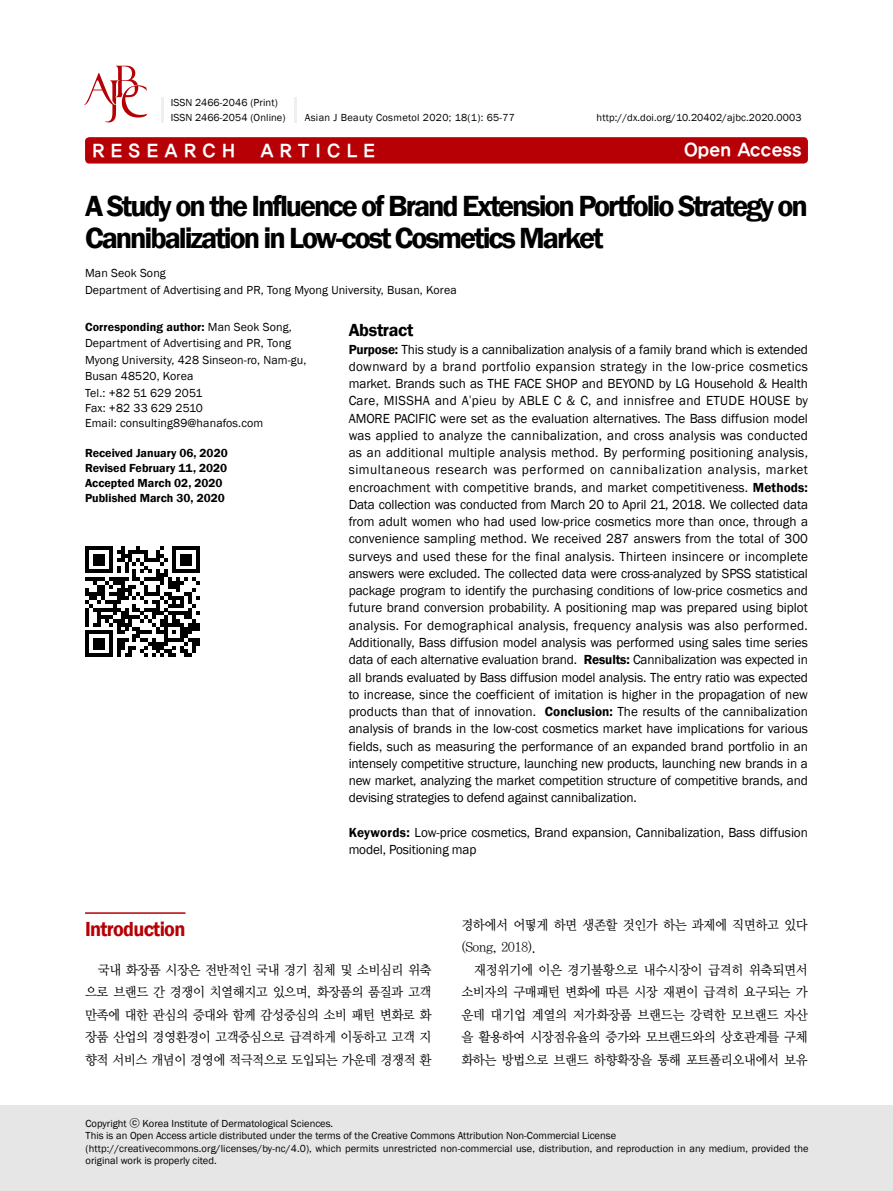
<style>
.page{position:relative;width:893px;height:1191px;background:#fff}
.page>*{position:absolute;margin:0;border:0;box-sizing:border-box;transform-origin:0 0}
.t1{font:600 30px/31.5px "Franklin Gothic";letter-spacing:-.07em;color:#000}
.t2{font:600 21px "Franklin Gothic";letter-spacing:-.035em;color:#b60005;scale:.96 1}
.t3{font:18px "YDIYGO350";color:#fff}
.t4{font:600 18px "Franklin Gothic";letter-spacing:-.02em;color:#000}
.t5{font:13.5px/17.2px "Franklin Gothic";letter-spacing:-.01em;color:#000;text-align:justify}
.t6{font:13.5px/22.5px "YDIY Mj O330";letter-spacing:-.035em;color:#000;text-align:justify;scale:.95 1}
.t7{font:12px/16.5px "Franklin Gothic";letter-spacing:.01em;color:#000}
.t8{font:600 12px/15px "Franklin Gothic";color:#000}
.t9{font:10.5px/12.6px "Franklin Gothic";letter-spacing:.005em;color:#000}
.t10{font:10.5px "Franklin Gothic";letter-spacing:.03em;color:#000}
.s1{font-weight:600}
.s2{font-family:"Minion Pro"}
.s3{font-family:"YDIYGO330"}
</style>
<div class="page">
<div style="left:85px;top:137px;width:723px;height:26px;background:#b60005;border-radius:4px"></div>
<hr style="left:85px;top:912px;width:100px;height:1px;background:#b60005">
<div style="left:0;top:1106px;width:893px;height:85px;background:#e6e6e6"></div>
<svg style="left:84px;top:66px;width:63px;height:56px"></svg>
<hr style="left:294px;top:97px;width:3px;height:25px;background:#efefef">
<hr style="left:161px;top:97px;width:3px;height:25px;background:#efefef">
<svg style="left:85px;top:546px;width:115px;height:111px"></svg>
<p class="t9" style="left:171px;top:95px;width:116px;line-height:15px">ISSN 2466-2046 (Print)<br>ISSN 2466-2054 (Online)</p>
<p class="t10" style="left:305px;top:111px;width:212px">Asian J Beauty Cosmetol 2020; 18(1): 65-77</p>
<p class="t9" style="left:597px;top:111px;width:206px">http://dx.doi.org/10.20402/ajbc.2020.0003</p>
<h3 class="t3" style="left:92px;top:141px;width:144px">R E S E A R C H</h3>
<h3 class="t3" style="left:260px;top:141px;width:116px">A R T I C L E</h3>
<h3 class="t3" style="left:684px;top:140px;width:119px">Open Access</h3>
<h1 class="t1" style="left:85px;top:191px;width:724px">A Study on the Influence of Brand Extension Portfolio Strategy on<br>Cannibalization in Low-cost Cosmetics Market</h1>
<p class="t7" style="left:85px;top:265px;width:373px">Man Seok Song<br>Department of Advertising and PR, Tong Myong University, Busan, Korea</p>
<p class="t7" style="left:85px;top:319px;width:223px"><span class="s1">Corresponding author:</span> Man Seok Song,<br>Department of Advertising and PR, Tong<br>Myong University, 428 Sinseon-ro, Nam-gu,<br>Busan 48520, Korea<br>Tel.: +82 51 629 2051</p>
<p class="t7" style="left:85px;top:400px;width:180px;line-height:15px">Fax: +82 33 629 2510<br>Email: consulting89@hanafos.com</p>
<p class="t8" style="left:85px;top:445px;width:144px">Received January 06, 2020<br>Revised February 11, 2020<br>Accepted March 02, 2020<br>Published March 30, 2020</p>
<h3 class="t4" style="left:349px;top:319px;width:66px">Abstract</h3>
<p class="t5" style="left:349px;top:341px;width:461px"><span class="s1">Purpose:</span> This study is a cannibalization analysis of a family brand which is extended downward by a brand portfolio expansion strategy in the low-price cosmetics market. Brands such as THE FACE SHOP and BEYOND by LG Household &amp; Health Care, MISSHA and A<span class="s2">'</span>pieu by ABLE C &amp; C, and innisfree and ETUDE HOUSE by AMORE PACIFIC were set as the evaluation alternatives. The Bass diffusion model was applied to analyze the cannibalization, and cross analysis was conducted as an additional multiple analysis method. By performing positioning analysis, simultaneous research was performed on cannibalization analysis, market encroachment with competitive brands, and market competitiveness. <span class="s1">Methods:<br></span>Data collection was conducted from March 20 to April 21, 2018. We collected data from adult women who had used low-price cosmetics more than once, through a convenience sampling method. We received 287 answers from the total of 300 surveys and used these for the final analysis. Thirteen insincere or incomplete answers were excluded. The collected data were cross-analyzed by SPSS statistical package program to identify the purchasing conditions of low-price cosmetics and future brand conversion probability. A positioning map was prepared using biplot analysis. For demographical analysis, frequency analysis was also performed.<br>Additionally, Bass diffusion model analysis was performed using sales time series data of each alternative evaluation brand. <span class="s1">Results:</span> Cannibalization was expected in all brands evaluated by Bass diffusion model analysis. The entry ratio was expected to increase, since the coefficient of imitation is higher in the propagation of new products than that of innovation. <span class="s1">Conclusion:</span> The results of the cannibalization analysis of brands in the low-cost cosmetics market have implications for various fields, such as measuring the performance of an expanded brand portfolio in an intensely competitive structure, launching new products, launching new brands in a new market, analyzing the market competition structure of competitive brands, and devising strategies to defend against cannibalization.</p>
<p class="t5" style="left:349px;top:824px;width:461px"><span class="s1">Keywords:</span> Low-price cosmetics, Brand expansion, Cannibalization, Bass diffusion model, Positioning map</p>
<h2 class="t2" style="left:85px;top:916px;width:106px">Introduction</h2>
<p class="t6" style="left:85px;top:959px;width:366px;text-indent:13px">국내 화장품 시장은 전반적인 국내 경기 침체 및 소비심리 위축 으로 브랜드 간 경쟁이 치열해지고 있으며, 화장품의 품질과 고객 만족에 대한 관심의 증대와 함께 감성중심의 소비 패턴 변화로 화 장품 산업의 경영환경이 고객중심으로 급격하게 이동하고 고객 지 향적 서비스 개념이 경영에 적극적으로 도입되는 가운데 경쟁적 환</p>
<p class="t6" style="left:461px;top:914px;width:366px">경하에서 어떻게 하면 생존할 것인가 하는 과제에 직면하고 있다 (Song, 2018).</p>
<p class="t6" style="left:461px;top:959px;width:366px;text-indent:13px">재정위기에 이은 경기불황으로 내수시장이 급격히 위축되면서 소비자의 구매패턴 변화에 따른 시장 재편이 급격히 요구되는 가 운데 대기업 계열의 저가화장품 브랜드는 강력한 모브랜드 자산 을 활용하여 시장점유율의 증가와 모브랜드와의 상호관계를 구체 화하는 방법으로 브랜드 하향확장을 통해 포트폴리오내에서 보유</p>
<p class="t9" style="left:86px;top:1117px;width:724px">Copyright <span class="s3">ⓒ</span> Korea Institute of Dermatological Sciences.<br>This is an Open Access article distributed under the terms of the Creative Commons Attribution Non-Commercial License (http://creativecommons.org/licenses/by-nc/4.0), which permits unrestricted non-commercial use, distribution, and reproduction in any medium, provided the original work is properly cited.</p>
</div>
